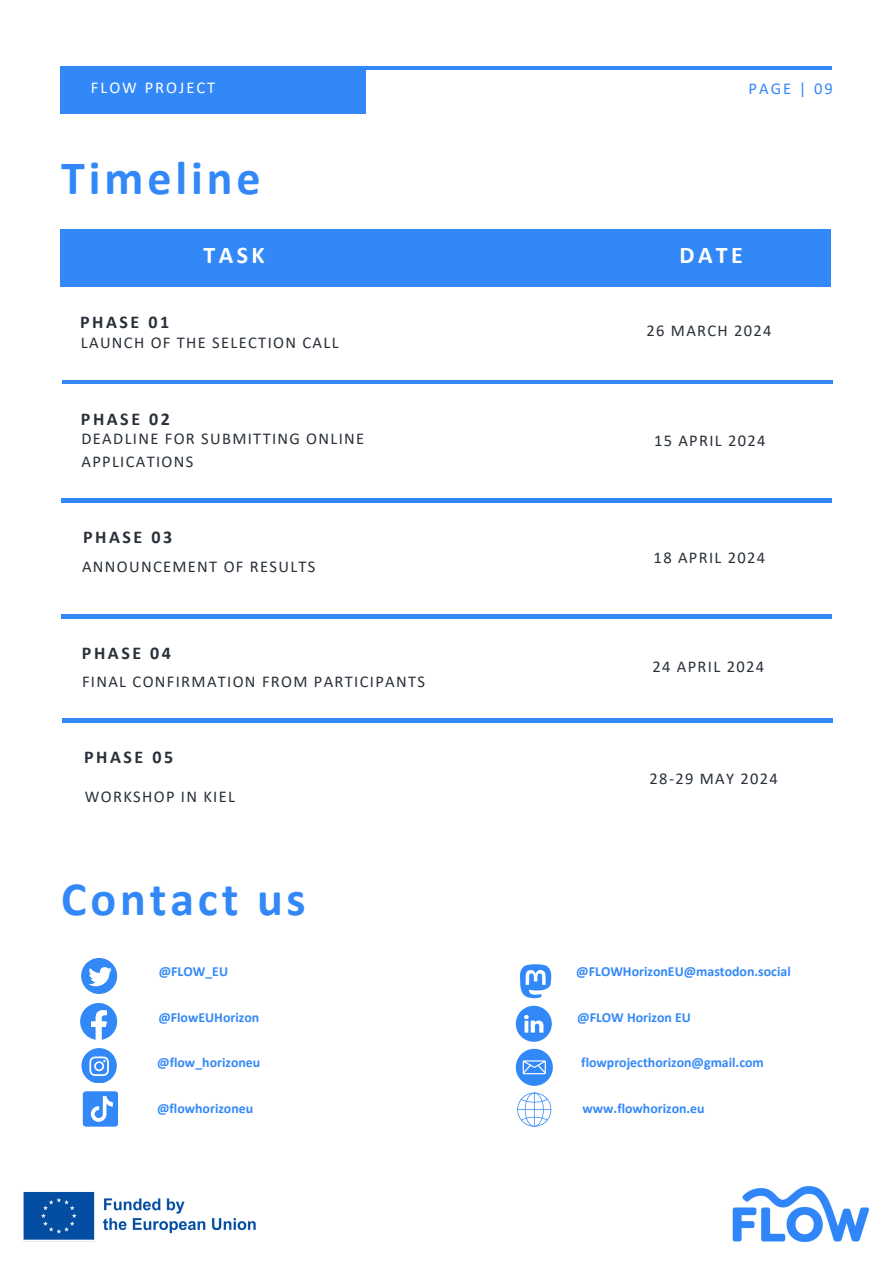
<style>
.page{position:relative;width:894px;height:1264px;background:#fff}
.page>*{position:absolute;margin:0;border:0;box-sizing:border-box;transform-origin:0 0}
.t1{font:700 48px "Calibri";letter-spacing:.08em;color:#3388f8}
.t2{font:700 24px "Calibri";letter-spacing:.14em;color:#fff}
.t3{font:700 18px "Calibri";letter-spacing:.14em;color:#293039}
.t4{font:16.5px/22.5px "Calibri";letter-spacing:.08em;color:#293039}
.t5{font:16.5px "Calibri";letter-spacing:.12em;color:#fff}
.t6{font:16.5px "Calibri";letter-spacing:.12em;color:#3388f8}
.t7{font:700 13.8px "Calibri";color:#3388f8}
</style>
<div class="page">
<div style="left:61px;top:229px;width:769px;height:57px;background:#3388f8"></div>
<hr style="left:62px;top:380px;width:770px;height:4px;background:#3388f8">
<hr style="left:61px;top:498px;width:770px;height:4px;background:#3388f8">
<hr style="left:62px;top:615px;width:769px;height:3px;background:#3388f8">
<hr style="left:62px;top:719px;width:770px;height:3px;background:#3388f8">
<hr style="left:61px;top:66px;width:770px;height:4px;background:#3388f8">
<div style="left:61px;top:66px;width:304px;height:47px;background:#3388f8"></div>
<img style="left:732px;top:1185px;width:138px;height:57px">
<img style="left:22px;top:1192px;width:234px;height:50px">
<svg style="left:81px;top:958px;width:36px;height:35px"></svg>
<svg style="left:517px;top:1092px;width:34px;height:34px"></svg>
<svg style="left:80px;top:1003px;width:37px;height:37px"></svg>
<svg style="left:81px;top:1048px;width:35px;height:34px"></svg>
<svg style="left:515px;top:1005px;width:36px;height:36px"></svg>
<svg style="left:83px;top:1091px;width:35px;height:35px"></svg>
<svg style="left:520px;top:964px;width:31px;height:34px"></svg>
<svg style="left:515px;top:1048px;width:37px;height:37px"></svg>
<p class="t5" style="left:91px;top:81px;width:126px">FLOW PROJECT</p>
<p class="t6" style="left:748px;top:82px;width:86px">PAGE | 09</p>
<h1 class="t1" style="left:61px;top:158px;width:201px">Timeline</h1>
<h2 class="t2" style="left:203px;top:245px;width:62px">TASK</h2>
<h2 class="t2" style="left:679px;top:245px;width:65px">DATE</h2>
<p class="t3" style="left:80px;top:314px;width:91px">PHASE 01</p>
<p class="t4" style="left:81px;top:333px;width:259px">LAUNCH OF THE SELECTION CALL</p>
<p class="t3" style="left:81px;top:411px;width:91px">PHASE 02</p>
<p class="t4" style="left:81px;top:428px;width:284px">DEADLINE FOR SUBMITTING ONLINE<br>APPLICATIONS</p>
<p class="t3" style="left:83px;top:529px;width:91px">PHASE 03</p>
<p class="t4" style="left:82px;top:557px;width:235px">ANNOUNCEMENT OF RESULTS</p>
<p class="t3" style="left:82px;top:645px;width:91px">PHASE 04</p>
<p class="t4" style="left:82px;top:672px;width:344px">FINAL CONFIRMATION FROM PARTICIPANTS</p>
<p class="t3" style="left:84px;top:750px;width:91px">PHASE 05</p>
<p class="t4" style="left:85px;top:786px;width:152px">WORKSHOP IN KIEL</p>
<h1 class="t1" style="left:61px;top:878px;width:246px">Contact us</h1>
<p class="t4" style="left:646px;top:320px;width:127px">26 MARCH 2024</p>
<p class="t4" style="left:653px;top:430px;width:113px">15 APRIL 2024</p>
<p class="t4" style="left:653px;top:548px;width:113px">18 APRIL 2024</p>
<p class="t4" style="left:652px;top:656px;width:113px">24 APRIL 2024</p>
<p class="t4" style="left:649px;top:768px;width:130px">28-29 MAY 2024</p>
<p class="t7" style="left:159px;top:965px;width:71px">@FLOW_EU</p>
<p class="t7" style="left:576px;top:965px;width:216px">@FLOWHorizonEU@mastodon.social</p>
<p class="t7" style="left:158px;top:1011px;width:102px">@FlowEUHorizon</p>
<p class="t7" style="left:577px;top:1011px;width:115px">@FLOW Horizon EU</p>
<p class="t7" style="left:157px;top:1057px;width:105px">@flow_horizoneu</p>
<p class="t7" style="left:581px;top:1056px;width:184px">flowprojecthorizon@gmail.com</p>
<p class="t7" style="left:157px;top:1102px;width:98px">@flowhorizoneu</p>
<p class="t7" style="left:582px;top:1102px;width:124px">www.flowhorizon.eu</p>
</div>
